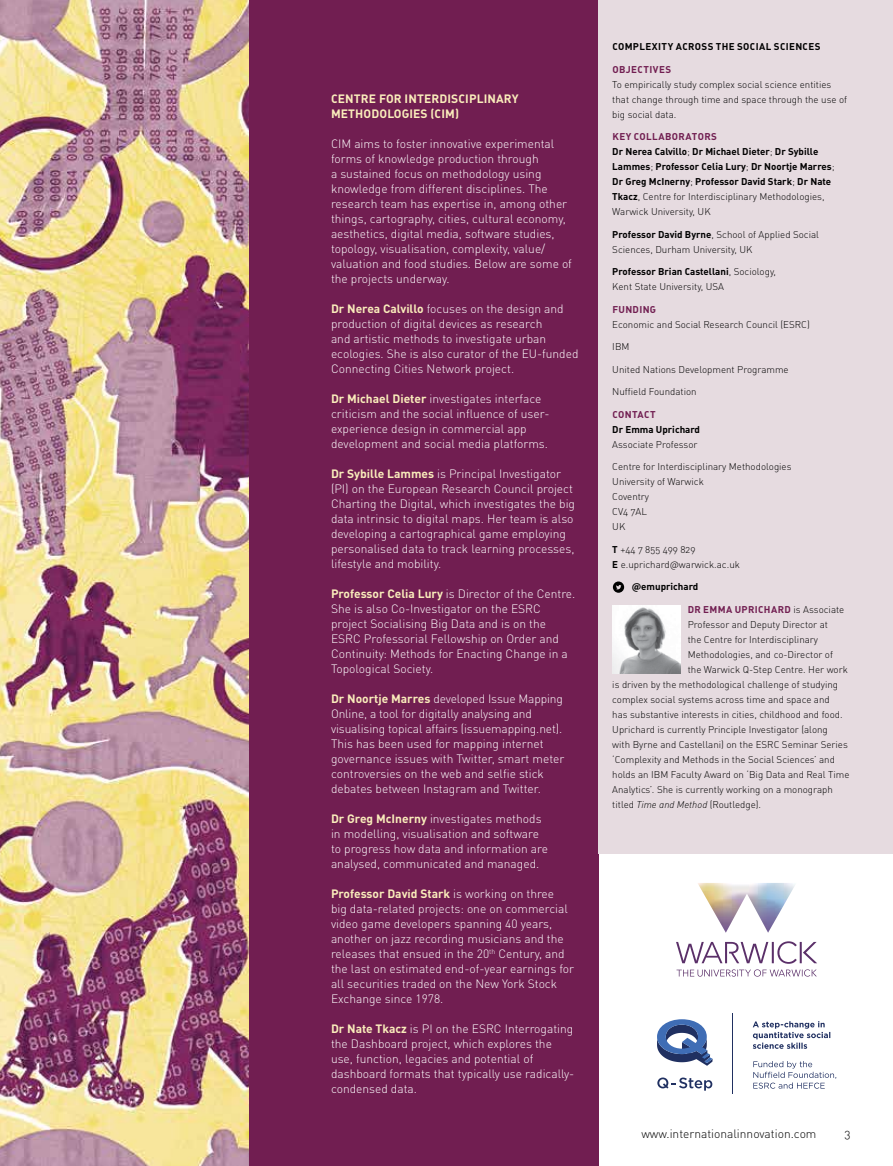
<style>
.page{position:relative;width:893px;height:1166px;background:#fff}
.page>*{position:absolute;margin:0;border:0;box-sizing:border-box;transform-origin:0 0}
.t1{font:300 12px/15px "DIN Pro";color:#fff}
.t2{font:700 12px "DIN Pro";letter-spacing:.01em;color:#faedbb}
.t3{font:300 12px "DIN Pro";color:#000}
.t4{font:300 9.75px/15px "DIN Pro";color:#000}
.t5{font:700 9.75px/15px "DIN Pro";color:#000}
.t6{font:700 9.75px "DIN Pro";letter-spacing:.035em;color:#711e51}
.t7{font:700 9.75px "DIN Pro";letter-spacing:.04em;color:#000}
.s1{font-weight:700;color:#faedbb}
.s2{color:#711e51}
.s3{font-weight:300}
.s4{font-weight:700}
.s5{font-weight:300;color:#000}
.s6{font-style:italic}
</style>
<div class="page">
<img style="left:0;top:0;width:249px;height:1165px">
<div style="left:249px;top:0;width:349px;height:1165px;background:#711e51"></div>
<svg style="left:657px;top:1019px;width:56px;height:46px"></svg>
<svg style="left:657px;top:1077px;width:55px;height:13px"></svg>
<svg style="left:753px;top:1061px;width:83px;height:27px"></svg>
<svg style="left:753px;top:1021px;width:77px;height:27px"></svg>
<hr style="left:732px;top:1013px;width:1px;height:80px;background:#203061">
<svg style="left:676px;top:941px;width:141px;height:22px"></svg>
<img style="left:698px;top:883px;width:97px;height:49px">
<svg style="left:676px;top:969px;width:141px;height:7px"></svg>
<div style="left:598px;top:0;width:295px;height:853px;background:#e6dbe0"></div>
<svg style="left:613px;top:581px;width:11px;height:11px"></svg>
<img style="left:612px;top:605px;width:68px;height:68px">
<p class="t2" style="left:331px;top:88px;width:115px">Centre for Interdisci</p>
<p class="t2" style="left:469px;top:88px;width:51px">pli nary</p>
<p class="t2" style="left:331px;top:103px;width:9px">Met</p>
<p class="t2" style="left:355px;top:103px;width:54px">hodologies</p>
<p class="t2" style="left:431px;top:103px;width:30px">(CIM)</p>
<p class="t1" style="left:331px;top:135px;width:242px">CIM aims to foster innovative experimental forms of knowledge production through<br>a sustained focus on methodology using knowledge from different disciplines. The research team has expertise in, among other things, cartography, cities, cultural economy, aesthetics, digital media, software studies, topology, visualisation, complexity, value/ valuation and food studies. Below are some of the projects underway.</p>
<p class="t1" style="left:331px;top:300px;width:249px"><span class="s1">Dr Nerea Calvillo</span> focuses on the design and production of digital devices as research<br>and artistic methods to investigate urban ecologies. She is also curator of the EU-funded Connecting Cities Network project.</p>
<p class="t1" style="left:331px;top:390px;width:220px"><span class="s1">Dr M ichael Dieter</span> investigates interface criticism and the social influence of user&shy;experience design in commercial app development and social media platforms.</p>
<p class="t1" style="left:331px;top:465px;width:246px"><span class="s1">Dr Sybille Lammes</span> is Principal Investigator (PI) on the European Research Council project Charting the Digital, which investigates the big data intrinsic to digital maps. Her team is also developing a cartographical game employing personalised data to track learning processes, lifestyle and mobility.</p>
<p class="t1" style="left:331px;top:585px;width:246px"><span class="s1">Professor Celia Lury</span> is Director of the Centre.<br>She is also Co-Investigator on the ESRC project Socialising Big Data and is on the ESRC Professorial Fellowship on Order and Continuity: Methods for Enacting Change in a Topological Society.</p>
<p class="t1" style="left:331px;top:690px;width:235px"><span class="s1">Dr Noortje Marres</span> developed Issue Mapping Online, a tool for digitally analysing and visualising topical affairs (issuemapping.net).<br>This has been used for mapping internet governance issues with Twitter, smart meter controversies on the web and selfie stick debates between Instagram and Twitter.</p>
<p class="t1" style="left:331px;top:810px;width:218px"><span class="s1">Dr Greg McInerny</span> investigates methods in modelling, visualisation and software to progress how data and information are analysed, communicated and managed.</p>
<p class="t1" style="left:331px;top:885px;width:245px"><span class="s1">Professor David Stark</span> is working on three<br>big data-related projects: one on commercial video game developers spanning 40 years, another on jazz recording musicians and the releases that ensued in the 20<sup>th</sup> Century, and the last on estimated end-of-year earnings for all securities traded on the New York Stock Exchange since 1978.</p>
<p class="t1" style="left:331px;top:1020px;width:245px"><span class="s1">Dr Nate Tkacz</span> is PI on the ESRC Interrogating the Dashboard project, which explores the use, function, legacies and potential of dashboard formats that typically use radically&shy;condensed data.</p>
<p class="t5" style="left:612px;top:38px;width:14px">COMPL</p>
<p class="t7" style="left:645px;top:38px;width:177px">EXITY ACROSS THE SOCIAL SCIENCES</p>
<p class="t6" style="left:612px;top:61px;width:60px">OBJECTIVES</p>
<p class="t4" style="left:612px;top:76px;width:236px">To empirically study complex social science entities that change through time and space through the use of big social data.</p>
<p class="t6" style="left:612px;top:128px;width:34px">KEY COLL</p>
<p class="t5" style="left:612px;top:128px;width:224px;text-indent:46px"><span class="s2">ABORATORS<br></span>Dr Nerea Calvillo<span class="s3">;</span> Dr M ichael Dieter<span class="s3">;</span> Dr Sybille Lammes<span class="s3">;</span> Professor Celia Lury<span class="s3">;</span> Dr N oortje Marres<span class="s3">; </span>Dr Greg M cInerny<span class="s3">;</span> Professor David Stark<span class="s3">;</span> Dr Nate Tkacz<span class="s3">, Centre for Interdisciplinary Methodologies, Warwick University, UK</span></p>
<p class="t4" style="left:612px;top:226px;width:208px"><span class="s4">Professor David Byrne</span>, School of Applied Social<br>Sciences, Durham University, UK</p>
<p class="t4" style="left:612px;top:263px;width:165px"><span class="s4">Professor Brian Castellani</span>, Sociology,<br>Kent State University, USA</p>
<p class="t6" style="left:612px;top:301px;width:45px">FUNDING</p>
<p class="t4" style="left:612px;top:316px;width:199px">Economic and Social Research Council (ESRC)</p>
<p class="t4" style="left:612px;top:338px;width:19px">IBM</p>
<p class="t4" style="left:612px;top:361px;width:178px">United Nations Development Programme</p>
<p class="t4" style="left:612px;top:383px;width:86px">Nuffield Foundation</p>
<p class="t6" style="left:612px;top:406px;width:45px">CONTACT</p>
<p class="t5" style="left:612px;top:420px;width:89px">Dr Emma Uprichard</p>
<p class="t4" style="left:612px;top:436px;width:87px">Associate Professor</p>
<p class="t4" style="left:612px;top:458px;width:181px">Centre for Interdisciplinary Methodologies<br>University of Warwick<br>Coventry<br>CV4 7AL<br>UK</p>
<p class="t4" style="left:612px;top:541px;width:129px"><span class="s4">T</span> +44 7 855 499 829<br><span class="s4">E</span> e.uprichard@warwick.ac.uk</p>
<p class="t5" style="left:632px;top:578px;width:68px">@emuprichard</p>
<p class="t6" style="left:688px;top:601px;width:158px">DR EMMA UPRICHARD <span class="s5">is Associate</span></p>
<p class="t4" style="left:688px;top:616px;width:142px">Professor and Deputy Director at</p>
<p class="t4" style="left:688px;top:631px;width:132px">the Centre for Interdisciplinary</p>
<p class="t4" style="left:688px;top:646px;width:147px">Methodologies, and co-Director of</p>
<p class="t4" style="left:688px;top:661px;width:162px">the Warwick Q-Step Centre. Her work</p>
<p class="t4" style="left:612px;top:676px;width:227px">is driven by the methodological challenge of studying</p>
<p class="t4" style="left:612px;top:691px;width:219px">complex social systems across time and space and</p>
<p class="t4" style="left:612px;top:706px;width:232px">has substantive interests in cities, childhood and food.</p>
<p class="t4" style="left:612px;top:721px;width:217px">Uprichard is currently Principle Investigator (along</p>
<p class="t4" style="left:612px;top:736px;width:237px">with Byrne and Castellani) on the ESRC Seminar Series</p>
<p class="t4" style="left:612px;top:751px;width:224px">‘Complexity and Methods in the Social Sciences’ and</p>
<p class="t4" style="left:612px;top:766px;width:239px">holds an IBM Faculty Award on ‘Big Data and Real Time</p>
<p class="t4" style="left:612px;top:781px;width:222px">Analytics’. She is currently working on a monograph</p>
<p class="t4" style="left:612px;top:796px;width:150px">titled <span class="s6">Time and Method</span> (Routledge).</p>
<p class="t3" style="left:641px;top:1124px;width:177px">www.internationalinnovation.com</p>
<p class="t3" style="left:844px;top:1124px;width:8px">3</p>
</div>
